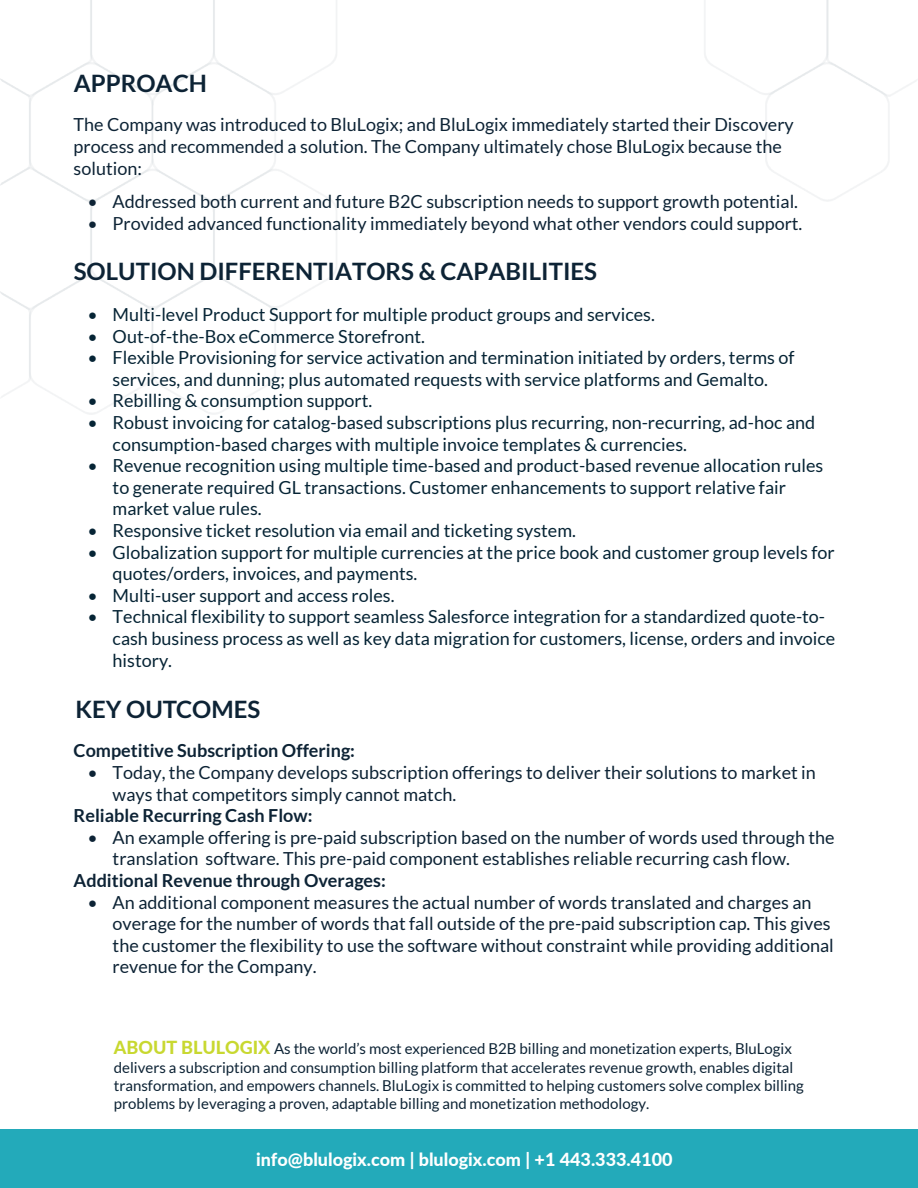
<style>
.page{position:relative;width:918px;height:1188px;background:#fff}
.page>*{position:absolute;margin:0;border:0;box-sizing:border-box;transform-origin:0 0}
.t1{font:700 24px "Lato";color:#0d2335}
.t2{font:700 24px "Lato";color:#0d2335}
.t3{font:18px/21.6px "Lato";color:#062435}
.t4{font:18px/21.6px "Lato";color:#0d2335}
.t5{font:700 18px "Lato";color:#0d2335}
.t6{font:800 18px "Lato";color:#fff}
.t7{font:15px/18.5px "Lato";color:#0d2335}
.s1{font-style:inherit}
.s2{font-weight:800;font-size:18px;color:#c8d830}
</style>
<div class="page">
<img style="left:0;top:0;width:917px;height:415px">
<div style="left:0;top:1129px;width:918px;height:59px;background:#23aaba"></div>
<h1 class="t2" style="left:74px;top:70px;width:135px">APPROACH</h1>
<p class="t4" style="left:74px;top:114px;width:722px">The Company was introduced to BluLogix; and BluLogix immediately started their Discovery process and recommended a solution. The Company ultimately chose BluLogix because the solution:</p>
<p class="t4" style="left:88px;top:191px;width:711px">• Addressed both current and future B2C subscription needs to support growth potential.</p>
<p class="t4" style="left:88px;top:212px;width:716px">• Provided advanced functionality immediately beyond what other vendors could support.</p>
<h1 class="t1" style="left:74px;top:258px;width:525px">SOLUTION DIFFERENTIATORS &amp; CAPABILITIES</h1>
<p class="t3" style="left:89px;top:304px;width:568px">• Multi-level Product Support for multiple product groups and services.</p>
<p class="t3" style="left:89px;top:325px;width:338px">• Out-of-the-Box eCommerce Storefront.</p>
<p class="t3" style="left:89px;top:347px;width:707px;text-align:center">• Flexible Provisioning for service activation and termination initiated by orders, terms of services, and dunning; plus automated requests with service platforms and Gemalto.</p>
<p class="t3" style="left:89px;top:390px;width:285px">• Rebilling &amp; consumption support.</p>
<p class="t3" style="left:113px;top:412px;width:704px;text-indent:-24px">• Robust invoicing for catalog-based subscriptions plus recurring, non-recurring, ad-hoc and consumption-based charges with multiple invoice templates &amp; currencies.</p>
<p class="t3" style="left:113px;top:455px;width:712px;text-indent:-24px">• Revenue recognition using multiple time-based and product-based revenue allocation rules to generate required GL transactions. Customer enhancements to support relative fair market value rules.</p>
<p class="t3" style="left:89px;top:520px;width:489px">• Responsive ticket resolution via email and ticketing system.</p>
<p class="t3" style="left:113px;top:541px;width:724px;text-indent:-24px">• Globalization support for multiple currencies at the price book and customer group levels for quotes/orders, invoices, and payments.</p>
<p class="t3" style="left:89px;top:584px;width:307px">• Multi-user support and access roles.</p>
<p class="t3" style="left:113px;top:606px;width:724px;text-indent:-24px">• Technical flexibility to support seamless Salesforce integration for a standardized quote-to&shy;cash business process as well as key data migration for customers, license, orders and invoice history.</p>
<h1 class="t2" style="left:75px;top:695px;width:186px">KEY OUTCO<span class="s1">M</span>ES</h1>
<p class="t5" style="left:74px;top:740px;width:283px">Competitive Subscription Offering:</p>
<p class="t4" style="left:113px;top:761px;width:705px;text-indent:-24px">• Today, the Company develops subscription offerings to deliver their solutions to market in ways that competitors simply cannot match.</p>
<p class="t5" style="left:74px;top:805px;width:240px">Reliable Recurring Cash Flow:</p>
<p class="t4" style="left:113px;top:826px;width:724px;text-indent:-24px">• An example offering is pre-paid subscription based on the number of words used through the translation software. This pre-paid component establishes reliable recurring cash flow.</p>
<p class="t5" style="left:74px;top:870px;width:314px">Additional Revenue through Overages:</p>
<p class="t4" style="left:113px;top:891px;width:723px;text-indent:-24px">• An additional component measures the actual number of words translated and charges an overage for the number of words that fall outside of the pre-paid subscription cap. This gives the customer the flexibility to use the software without constraint while providing additional revenue for the Company.</p>
<p class="t7" style="left:114px;top:1039px;width:691px"><span class="s2">ABOUT BLULOGIX</span> As the world’s most experienced B2B billing and monetization experts, BluLogix delivers a subscription and consumption billing platform that accelerates revenue growth, enables digital transformation, and empowers channels. BluLogix is committed to helping customers solve complex billing problems by leveraging a proven, adaptable billing and monetization methodology.</p>
<p class="t6" style="left:256px;top:1146px;width:418px">info@blulogix.com | blulogix.com | +1 443.333.4100</p>
</div>
